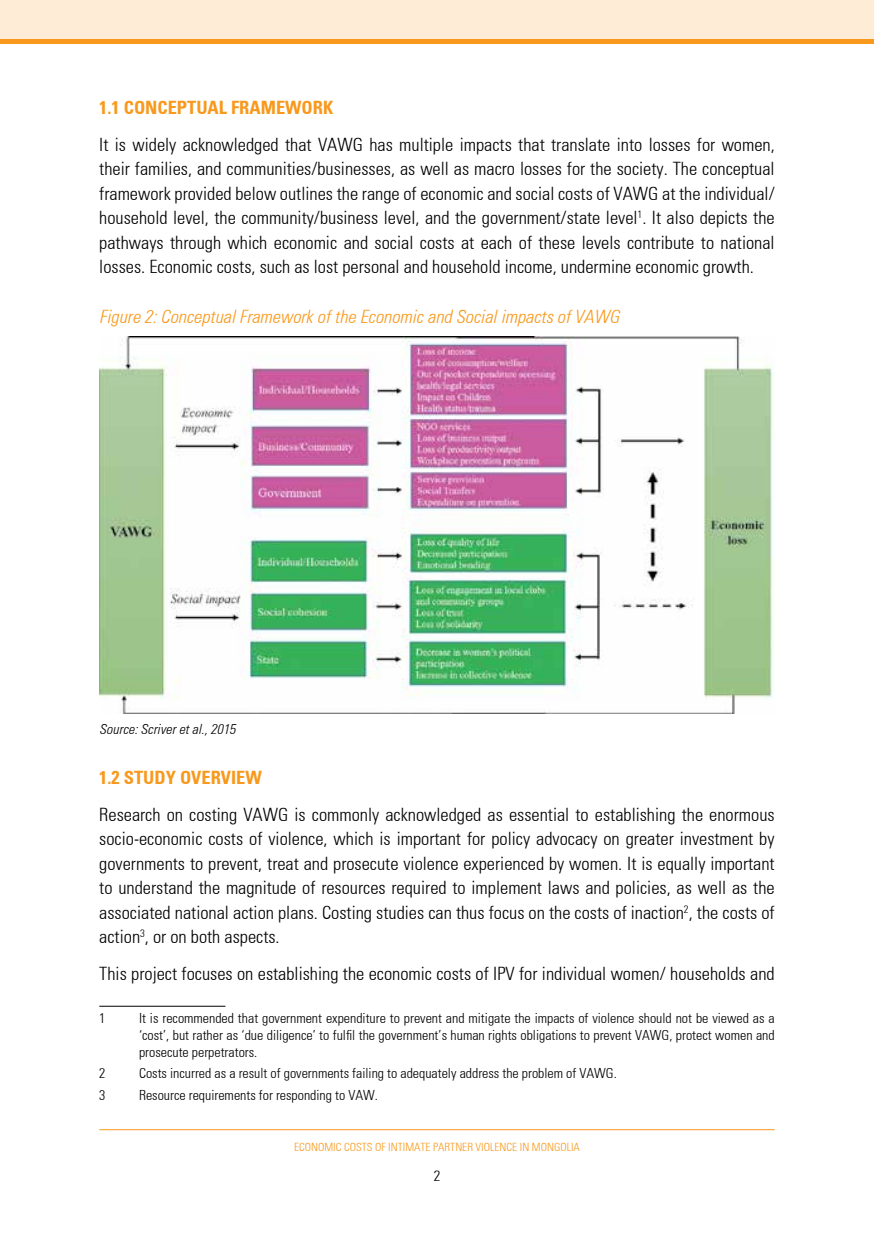
<style>
.page{position:relative;width:874px;height:1241px;background:#fff}
.page>*{position:absolute;margin:0;border:0;box-sizing:border-box;transform-origin:0 0}
.t1{font:300 condensed 18.38px/24.5px "Univers LTCYR";color:#000;text-align:justify}
.t2{font:italic 300 condensed 18.38px "Univers LTCYR";color:#f8991d}
.t3{font:700 condensed 18.38px "Univers LTCYR";color:#f8991d}
.t4{font:300 condensed 14.88px "Univers LTCYR";color:#000}
.t5{font:300 condensed 14px/16.8px "Univers LTCYR";color:#000;text-align:justify}
.t6{font:italic 300 condensed 14px "Univers LTCYR";color:#000}
.t7{font:300 condensed 11.38px "Univers LTCYR";color:#f8991d}
</style>
<div class="page">
<hr style="left:99px;top:1129px;width:675px;height:1px;background:#f8991d">
<div style="left:0;top:39px;width:873px;height:5px;background:#f8991d"></div>
<div style="left:0;top:0;width:873px;height:39px;background:#ffecd6"></div>
<img style="left:99px;top:336px;width:674px;height:377px">
<hr style="left:99px;top:1005px;width:126px;height:1px;background:#000">
<p class="t3" style="left:99px;top:96px;width:235px">1.1 CONCEPTUAL FRAMEWORK</p>
<p class="t1" style="left:99px;top:131px;width:676px">It is widely acknowledged that VAWG has multiple impacts that translate into losses for women, their families, and communities/businesses, as well as macro losses for the society. The conceptual framework provided below outlines the range of economic and social costs of VAWG at the individual/ household level, the community/business level, and the government/state level<sup>1</sup>. It also depicts the pathways through which economic and social costs at each of these levels contribute to national losses. Economic costs, such as lost personal and household income, undermine economic growth.</p>
<p class="t2" style="left:99px;top:304px;width:521px">Figure 2: Conceptual Framework of the Economic and Social impacts of VAWG</p>
<p class="t6" style="left:99px;top:719px;width:138px">Source: Scriver et al., 2015</p>
<p class="t3" style="left:99px;top:765px;width:164px">1.2 STUDY OVERVIEW</p>
<p class="t1" style="left:99px;top:800px;width:676px">Research on costing VAWG is commonly acknowledged as essential to establishing the enormous socio-economic costs of violence, which is important for policy advocacy on greater investment by governments to prevent, treat and prosecute violence experienced by women. It is equally important to understand the magnitude of resources required to implement laws and policies, as well as the associated national action plans. Costing studies can thus focus on the costs of inaction<sup>2</sup>, the costs of action<sup>3</sup>, or on both aspects.</p>
<p class="t1" style="left:99px;top:960px;width:676px">This project focuses on establishing the economic costs of IPV for individual women/ households and</p>
<p class="t5" style="left:99px;top:1008px;width:8px">1</p>
<p class="t5" style="left:139px;top:1008px;width:636px">It is recommended that government expenditure to prevent and mitigate the impacts of violence should not be viewed as a ‘cost’, but rather as ‘due diligence’ to fulfil the government’s human rights obligations to prevent VAWG, protect women and prosecute perpetrators.</p>
<p class="t5" style="left:99px;top:1064px;width:8px">2</p>
<p class="t5" style="left:139px;top:1064px;width:479px">Costs incurred as a result of governments failing to adequately address the problem of VAWG.</p>
<p class="t5" style="left:99px;top:1085px;width:8px">3</p>
<p class="t5" style="left:139px;top:1085px;width:240px">Resource requirements for responding to VAW.</p>
<p class="t7" style="left:294px;top:1139px;width:287px">ECONOMIC COSTS OF INTIMATE PARTNER VIOLENCE IN MONGOLIA</p>
<p class="t4" style="left:433px;top:1165px;width:8px">2</p>
</div>
